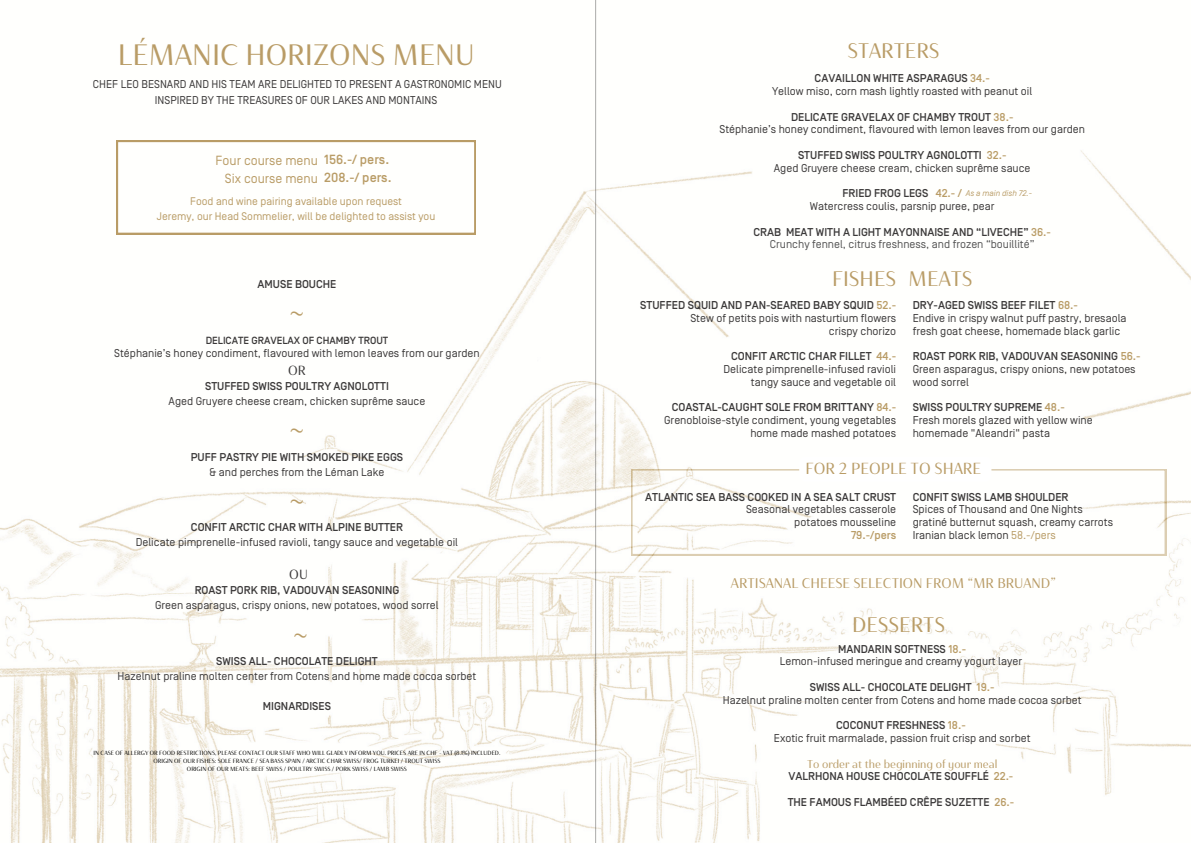
<style>
.page{position:relative;width:1191px;height:843px;background:#fff}
.page>*{position:absolute;margin:0;border:0;box-sizing:border-box;transform-origin:0 0}
.t1{font:30px "Haboro Contrast Nor Reg";color:#b99c66}
.t2{font:29.5px "Haboro Contrast Nor Reg";color:#b99c66}
.t3{font:21px "Haboro Contrast Nor Reg";color:#b99c66}
.t4{font:16px "Haboro Contrast Nor Reg";color:#b99c66}
.t5{font:14px "Haboro Contrast Nor Reg";color:#b99c66}
.t6{font:13.3px "Haboro Contrast Nor Reg";color:#3b3939}
.t7{font:13.2px/18px "Simplon Norm";color:#b99c66;text-align:right}
.t8{font:500 13.2px/18.5px "Simplon Norm";color:#b99c66}
.t9{font:13.2px "Haboro Contrast Nor Reg";color:#3b3939}
.t10{font:11.4px/12.8px "Simplon Norm";color:#3b3939;text-align:center}
.t11{font:500 11.4px "Simplon Norm";color:#3b3939}
.t12{font:11.4px/12.8px "Simplon Norm";color:#545454;text-align:center}
.t13{font:11.4px "Haboro Contrast Nor Reg";color:#b99c66}
.t14{font:500 11.4px "Simplon Norm";color:#b99c66}
.t15{font:11.3px/15.8px "Simplon Norm";color:#3b3939;text-align:center}
.t16{font:11px/15px "Simplon Norm";color:#b99c66;text-align:center}
.t17{font:500 10.4px "Simplon Norm";color:#3b3939}
.t18{font:italic 8.3px "Simplon Norm";color:#b99c66}
.t19{font:6px/8px "Haboro Contrast Nor Reg";color:#000;text-align:center}
.s1{font-weight:500}
.s2{font-weight:500;color:#b99c66}
.s3{font-weight:500;color:#3b3939}
.s4{color:#b99c66}
</style>
<div class="page">
<img style="left:0;top:0;width:1190px;height:842px">
<svg style="left:117px;top:141px;width:358px;height:93px"></svg>
<hr style="left:595px;top:0;width:1px;height:842px;background:#000">
<svg style="left:799px;top:456px;width:192px;height:25px"></svg>
<h2 class="t2" style="left:118px;top:37px;width:358px">LÉMANIC HORIZONS MENU</h2>
<p class="t15" style="left:93px;top:77px;width:410px">CHEF LEO BESNARD AND HIS TEAM ARE DELIGHTED TO PRESENT A GASTRONOMIC MENU<br>INSPIRED BY THE TREASURES OF OUR LAKES AND MONTAINS</p>
<p class="t8" style="left:324px;top:150px;width:69px">156.-/ pers.<br>208.-/ pers.</p>
<p class="t7" style="left:215px;top:152px;width:104px">Four course menu<br>Six course menu</p>
<p class="t16" style="left:157px;top:194px;width:280px">Food and wine pairing available upon request<br>Jeremy, our Head Sommelier, will be delighted to assist you</p>
<p class="t11" style="left:257px;top:278px;width:80px">AMUSE BOUCHE</p>
<h1 class="t1" style="left:289px;top:294px;width:18px">~</h1>
<p class="t17" style="left:206px;top:334px;width:184px">DELICATE GRAVELAX OF CHAMBY TROUT</p>
<p class="t10" style="left:114px;top:347px;width:367px">Stéphanie’s honey condiment, flavoured with lemon leaves from our garden</p>
<p class="t9" style="left:288px;top:362px;width:19px">OR</p>
<p class="t11" style="left:205px;top:380px;width:185px">STUFFED SWISS POULTRY AGNOLOTTI</p>
<p class="t10" style="left:169px;top:395px;width:258px">Aged Gruyere cheese cream, chicken suprême sauce</p>
<h1 class="t1" style="left:289px;top:411px;width:18px">~</h1>
<p class="t11" style="left:191px;top:450px;width:214px">PUFF PASTRY PIE WITH SMOKED PIKE EGGS</p>
<p class="t10" style="left:209px;top:465px;width:176px">&amp; and perches from the Léman Lake</p>
<h1 class="t1" style="left:289px;top:482px;width:18px">~</h1>
<p class="t11" style="left:191px;top:521px;width:213px">CONFIT ARCTIC CHAR WITH ALPINE BUTTER</p>
<p class="t10" style="left:136px;top:536px;width:324px">Delicate pimprenelle-infused ravioli, tangy sauce and vegetable oil</p>
<p class="t6" style="left:289px;top:566px;width:20px">OU</p>
<p class="t11" style="left:195px;top:584px;width:206px">ROAST PORK RIB, VADOUVAN SEASONING</p>
<p class="t10" style="left:155px;top:599px;width:285px">Green asparagus, crispy onions, new potatoes, wood sorrel</p>
<h1 class="t1" style="left:292px;top:615px;width:18px">~</h1>
<p class="t11" style="left:216px;top:654px;width:163px">SWISS ALL- CHOCOLATE DELIGHT</p>
<p class="t10" style="left:117px;top:669px;width:360px">Hazelnut praline molten center from Cotens and home made cocoa sorbet</p>
<p class="t11" style="left:263px;top:699px;width:70px">MIGNARDISES</p>
<p class="t19" style="left:93px;top:748px;width:408px">IN CASE OF ALLERGY OR FOOD RESTRICTIONS, PLEASE CONTACT OUR STAFF WHO WILL GLADLY INFORM YOU. PRICES ARE IN CHF - VAT (8.1%) INCLUDED.<br>ORIGIN OF OUR FISHES: SOLE FRANCE / SEA BASS SPAIN / ARCTIC CHAR SWISS/ FROG TURKEI / TROUT SWISS<br>ORIGIN OF OUR MEATS: BEEF SWISS / POULTRY SWISS / PORK SWISS / LAMB SWISS</p>
<h3 class="t3" style="left:847px;top:37px;width:94px">STARTERS</h3>
<p class="t10" style="left:772px;top:72px;width:262px"><span class="s1">CAVAILLON WHITE ASPARAGUS</span> <span class="s2">34.-<br></span>Yellow miso, corn mash lightly roasted with peanut oil</p>
<p class="t10" style="left:719px;top:110px;width:367px"><span class="s1">DELICATE GRAVELAX OF CHAMBY TROUT</span> <span class="s2">38.-<br></span>Stéphanie’s honey condiment, flavoured with lemon leaves from our garden</p>
<p class="t10" style="left:773px;top:149px;width:258px"><span class="s1">STUFFED SWISS POULTRY AGNOLOTTI</span> <span class="s2">32.-<br></span>Aged Gruyere cheese cream, chicken suprême sauce</p>
<p class="t10" style="left:809px;top:187px;width:186px"><span class="s1">FRIED FROG LEGS</span> <span class="s2">42.- /<br></span>Watercress coulis, parsnip puree, pear</p>
<p class="t12" style="left:753px;top:225px;width:299px"><span class="s3">CRAB MEAT WITH A LIGHT MAYONNAISE AND “LIVECHE”</span> <span class="s2">36.-<br></span>Crunchy fennel, citrus freshness, and frozen “bouillité”</p>
<h3 class="t3" style="left:832px;top:266px;width:142px">FISHES MEATS</h3>
<p class="t18" style="left:965px;top:189px;width:68px">As a main dish 72.-</p>
<p class="t10" style="left:640px;top:299px;width:257px;text-align:right"><span class="s1">STUFFED SQUID AND PAN-SEARED BABY SQUID</span> <span class="s2">52.-<br></span>Stew of petits pois with nasturtium flowers<br>crispy chorizo</p>
<p class="t10" style="left:723px;top:350px;width:174px;text-align:right"><span class="s1">CONFIT ARCTIC CHAR FILLET</span> <span class="s2">44.-<br></span>Delicate pimprenelle-infused ravioli tangy sauce and vegetable oil</p>
<p class="t10" style="left:664px;top:401px;width:233px;text-align:right"><span class="s1">COASTAL-CAUGHT SOLE FROM BRITTANY</span> <span class="s2">84.-<br></span>Grenobloise-style condiment, young vegetables home made mashed potatoes</p>
<p class="t10" style="left:912px;top:299px;width:215px;text-align:left"><span class="s1">DRY-AGED SWISS BEEF FILET</span> <span class="s2">68.-<br></span>Endive in crispy walnut puff pastry, bresaola fresh goat cheese, homemade black garlic</p>
<p class="t10" style="left:912px;top:350px;width:229px;text-align:left"><span class="s1">ROAST PORK RIB, VADOUVAN SEASONING</span> <span class="s2">56.-<br></span>Green asparagus, crispy onions, new potatoes wood sorrel</p>
<p class="t10" style="left:912px;top:401px;width:181px;text-align:left"><span class="s1">SWISS POULTRY SUPREME</span> <span class="s2">48.-<br></span>Fresh morels glazed with yellow wine homemade "Aleandri" pasta</p>
<h3 class="t4" style="left:805px;top:458px;width:177px">FOR 2 PEOPLE TO SHARE</h3>
<p class="t11" style="left:645px;top:490px;width:252px">ATLANTIC SEA BASS COOKED IN A SEA SALT CRUST</p>
<p class="t10" style="left:746px;top:503px;width:152px;text-align:right">Seasonal vegetables casserole potatoes mousseline</p>
<p class="t14" style="left:851px;top:528px;width:47px">79. -/pers</p>
<p class="t11" style="left:912px;top:490px;width:157px">CONFIT SWISS LAMB SHOULDER</p>
<p class="t10" style="left:912px;top:503px;width:202px;text-align:left">Spices of Thousand and One Nights gratiné butternut squash, creamy carrots<br>Iranian black lemon <span class="s4">58.-/pers</span></p>
<p class="t5" style="left:730px;top:574px;width:326px">ARTISANAL CHEESE SELECTION FROM “MR BRUAND”</p>
<h3 class="t3" style="left:852px;top:611px;width:94px">DESSERTS</h3>
<p class="t10" style="left:779px;top:642px;width:244px"><span class="s1">MANDARIN SOFTNESS</span> <span class="s2">18.-<br></span>Lemon-infused meringue and creamy yogurt layer</p>
<p class="t10" style="left:722px;top:680px;width:360px"><span class="s1">SWISS ALL- CHOCOLATE DELIGHT</span> <span class="s2">19.-<br></span>Hazelnut praline molten center from Cotens and home made cocoa sorbet</p>
<p class="t10" style="left:773px;top:718px;width:258px"><span class="s1">COCONUT FRESHNESS</span> <span class="s2">18.-<br></span>Exotic fruit marmalade, passion fruit crisp and sorbet</p>
<p class="t13" style="left:807px;top:756px;width:192px">To order at the beginning of your meal</p>
<p class="t11" style="left:788px;top:769px;width:226px">VALRHONA HOUSE CHOCOLATE SOUFFLÉ <span class="s4">22.-</span></p>
<p class="t11" style="left:787px;top:795px;width:228px">THE FAMOUS FLAMBÉED CRÊPE SUZETTE <span class="s4">26.-</span></p>
</div>
